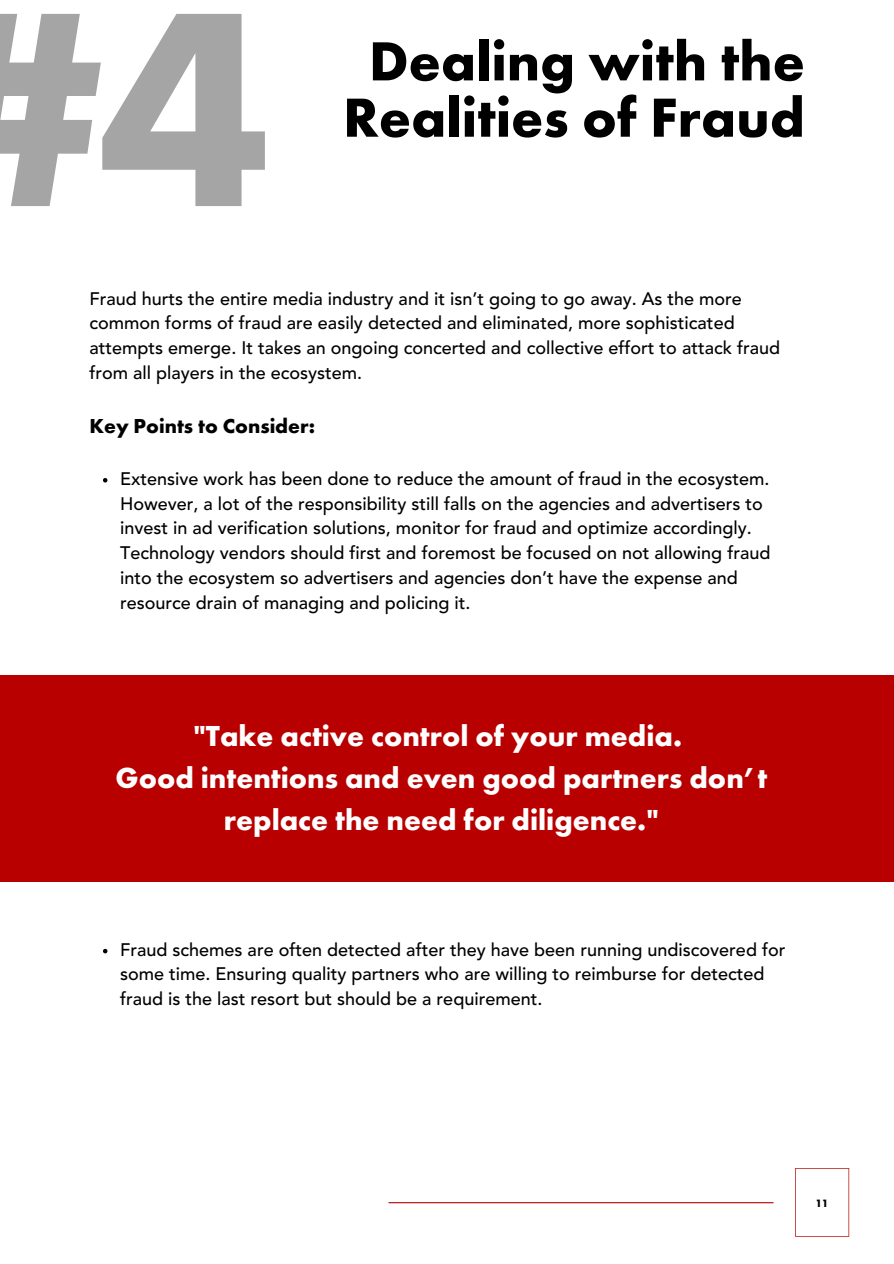
<style>
.page{position:relative;width:894px;height:1264px;background:#fff}
.page>*{position:absolute;margin:0;border:0;box-sizing:border-box;transform-origin:0 0}
.t1{font:700 288px "Futura PT";color:#a6a5a5}
.t2{font:700 57px/56.2px "Futura PT";color:#000;text-align:center}
.t3{font:700 30px/41.7px "Futura PT";color:#fff;text-align:center}
.t4{font:700 21px "Futura PT";color:#000}
.t5{font:500 18px/24.8px "Avenir LT Std";color:#000}
.t6{font:700 11.1px "Futura PT";color:#000}
</style>
<div class="page">
<svg style="left:795px;top:1168px;width:53px;height:68px"></svg>
<hr style="left:389px;top:1202px;width:384px;height:1px;background:#b80000">
<svg style="left:103px;top:478px;width:4px;height:4px"></svg>
<svg style="left:103px;top:948px;width:4px;height:5px"></svg>
<div style="left:0;top:675px;width:893px;height:206px;background:#b80000"></div>
<p class="t1" style="left:-74px;top:-77px;width:347px">#4</p>
<p class="t2" style="left:343px;top:33px;width:463px">Dealing with the<br>Realities of Fraud</p>
<p class="t5" style="left:89px;top:287px;width:692px">Fraud hurts the entire media industry and it isn’t going to go away. As the more common forms of fraud are easily detected and eliminated, more sophisticated attempts emerge. It takes an ongoing concerted and collective effort to attack fraud from all players in the ecosystem.</p>
<p class="t4" style="left:89px;top:412px;width:227px">Key Points to Consider:</p>
<p class="t5" style="left:120px;top:468px;width:651px">Extensive work has been done to reduce the amount of fraud in the ecosystem.<br>However, a lot of the responsibility still falls on the agencies and advertisers to invest in ad verification solutions, monitor for fraud and optimize accordingly.<br>Technology vendors should first and foremost be focused on not allowing fraud into the ecosystem so advertisers and agencies don’t have the expense and resource drain of managing and policing it.</p>
<p class="t3" style="left:193px;top:715px;width:490px">"Take active control of your media.</p>
<p class="t3" style="left:115px;top:757px;width:653px">Good intentions and even good partners don’t replace the need for diligence."</p>
<p class="t5" style="left:120px;top:938px;width:666px">Fraud schemes are often detected after they have been running undiscovered for some time. Ensuring quality partners who are willing to reimburse for detected fraud is the last resort but should be a requirement.</p>
<p class="t6" style="left:815px;top:1195px;width:15px">11</p>
</div>
